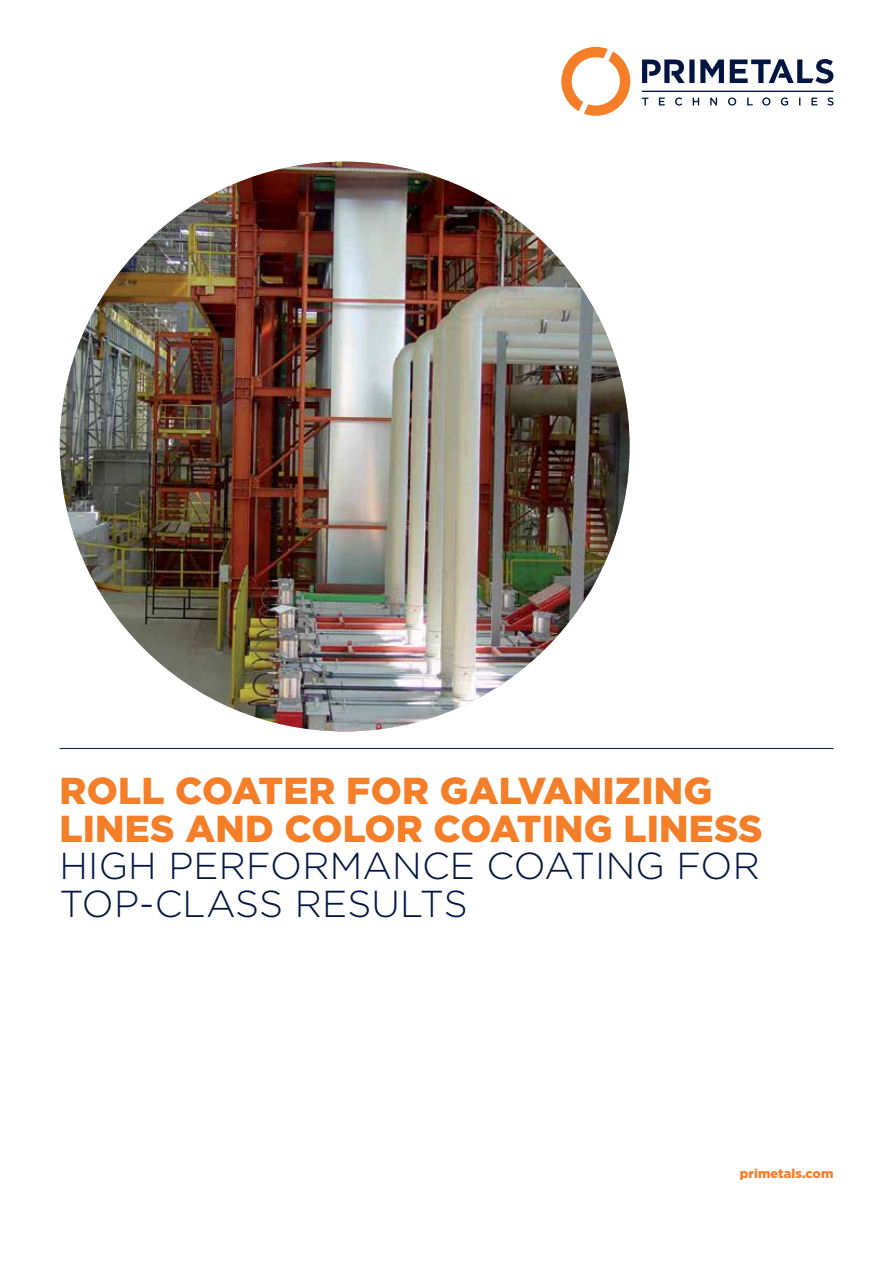
<style>
.page{position:relative;width:893px;height:1263px;background:#fff}
.page>*{position:absolute;margin:0;border:0;box-sizing:border-box;transform-origin:0 0}
.t1{font:900 37.5px/37.5px "Gotham";letter-spacing:.005em;color:#f57e29}
.t2{font:300 37.5px/37.5px "Gotham";letter-spacing:.005em;color:#001641}
.t3{font:900 12.75px "Gotham";letter-spacing:.005em;color:#f57e29}
</style>
<div class="page">
<svg style="left:561px;top:47px;width:69px;height:69px"></svg>
<svg style="left:642px;top:59px;width:191px;height:25px"></svg>
<svg style="left:642px;top:91px;width:191px;height:15px"></svg>
<img style="left:60px;top:162px;width:570px;height:569px;border-radius:285px">
<hr style="left:60px;top:748px;width:773px;height:1px;background:#001641">
<p class="t1" style="left:60px;top:772px;width:705px">ROLL COATER FOR GALVANIZING<br>LINES AND COLOR COATING LINESS</p>
<p class="t2" style="left:60px;top:846px;width:702px">HIGH PERFORMANCE COATING FOR<br>TOP-CLASS RESULTS</p>
<p class="t3" style="left:740px;top:1164px;width:95px">primetals.com</p>
</div>
